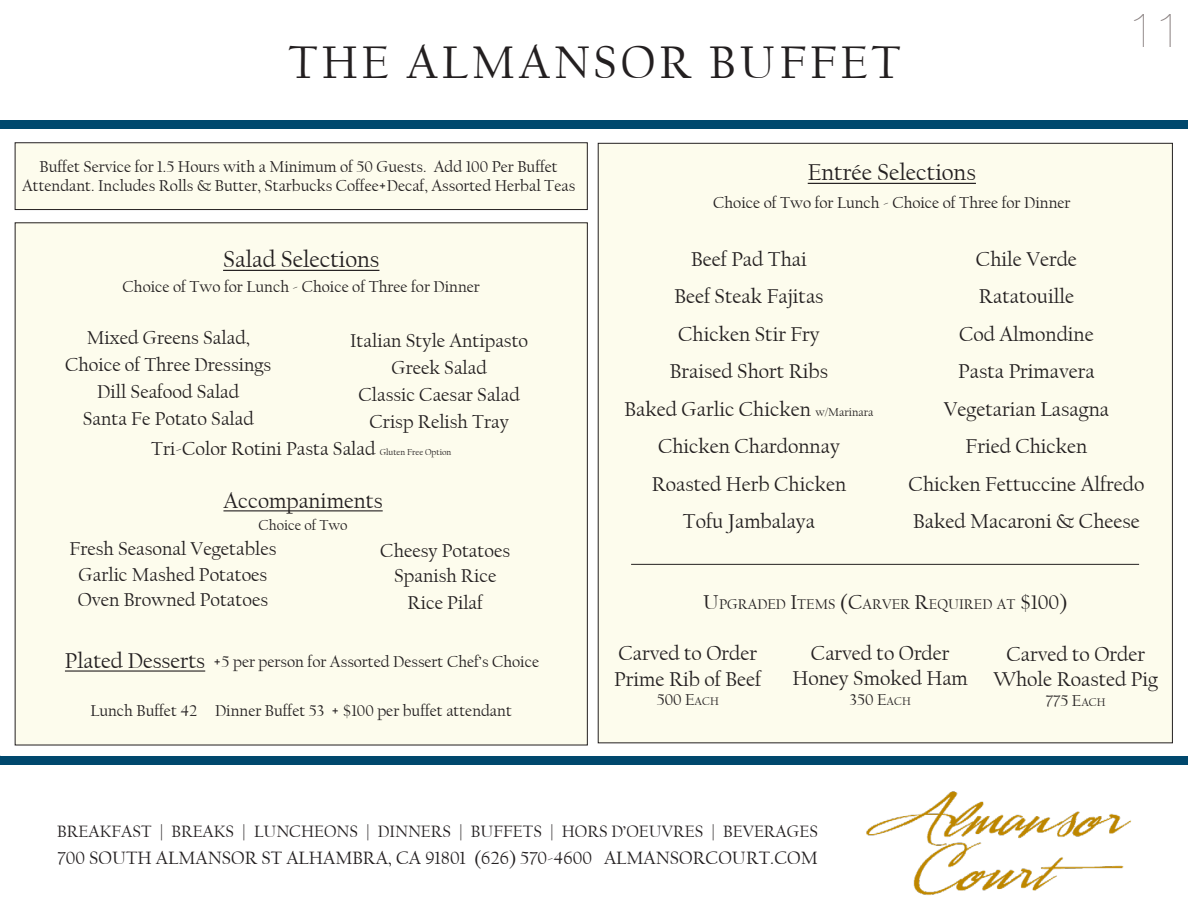
<style>
.page{position:relative;width:1188px;height:918px;background:#fff}
.page>*{position:absolute;margin:0;border:0;box-sizing:border-box;transform-origin:0 0}
.t1{font:48px "Californian FB";letter-spacing:.075em;color:#231f20}
.t2{font:200 48px "Helvetica Neue";color:#887f7f}
.t3{font:24px "Californian FB";color:#231f20}
.t4{font:22.5px "Californian FB";color:#231f20}
.t5{font:21px/37.5px "Californian FB";color:#231f20;text-align:center}
.t6{font:19.5px/27px "Californian FB";color:#231f20;text-align:center}
.t7{font:18.75px "Californian FB";color:#231f20}
.t8{font:17.25px "Californian FB";color:#231f20}
.t9{font:16.5px/19.8px "Californian FB";color:#231f20;text-align:center}
.t10{font:16.5px "Californian FB";color:#231f20}
.t11{font:15px "Californian FB";color:#231f20}
.t12{font:14.7px "Californian FB";color:#231f20}
.s1{font-size:9px}
.s2{font-size:12px}
.s3{font-size:21px}
.s4{font-size:11.55px}
</style>
<div class="page">
<div style="left:0;top:120px;width:1188px;height:9px;background:#00486d"></div>
<div style="left:0;top:756px;width:1188px;height:9px;background:#00486d"></div>
<img style="left:866px;top:791px;width:265px;height:104px">
<div style="left:598px;top:143px;width:574px;height:600px;background:#fdfced"></div>
<div style="left:15px;top:223px;width:572px;height:522px;background:#fdfced"></div>
<hr style="left:223px;top:270px;width:156px;height:1px;background:#231f20">
<hr style="left:808px;top:183px;width:168px;height:1px;background:#231f20">
<hr style="left:223px;top:510px;width:160px;height:1px;background:#231f20">
<hr style="left:65px;top:670px;width:140px;height:2px;background:#231f20">
<hr style="left:631px;top:564px;width:508px;height:1px;background:#231f20">
<div style="left:15px;top:143px;width:572px;height:67px;background:#fdfced"></div>
<div style="left:15px;top:143px;width:573px;height:67px;border:1px solid #231f20"></div>
<h1 class="t1" style="left:289px;top:36px;width:614px">THE ALMANSOR BUFFET</h1>
<p class="t9" style="left:22px;top:157px;width:555px">Buffet Service for 1.5 Hours with a Minimum of 50 Guests. Add 100 Per Buffet<br>Attendant. Includes Rolls &amp; Butter, Starbucks Coffee+Decaf, Assorted Herbal Teas</p>
<p class="t3" style="left:808px;top:159px;width:170px">Entrée Selections</p>
<p class="t9" style="left:713px;top:193px;width:359px">Choice of Two for Lunch - Choice of Three for Dinner</p>
<h1 class="t2" style="left:1129px;top:-7px;width:55px">11</h1>
<p class="t3" style="left:223px;top:246px;width:158px">Salad Selections</p>
<p class="t9" style="left:123px;top:277px;width:359px">Choice of Two for Lunch - Choice of Three for Dinner</p>
<p class="t6" style="left:65px;top:324px;width:208px">Mixed Greens Salad,<br>Choice of Three Dressings<br>Dill Seafood Salad<br>Santa Fe Potato Salad</p>
<p class="t6" style="left:350px;top:328px;width:179px">Italian Style Antipasto<br>Greek Salad<br>Classic Caesar Salad<br>Crisp Relish Tray</p>
<p class="t6" style="left:151px;top:435px;width:302px">Tri-Color Rotini Pasta Salad <span class="s1">Gluten Free Option</span></p>
<p class="t4" style="left:223px;top:488px;width:161px">Accompaniments</p>
<p class="t11" style="left:259px;top:517px;width:91px">Choice of Two</p>
<p class="t6" style="left:69px;top:536px;width:208px;line-height:25.5px">Fresh Seasonal Vegetables<br>Garlic Mashed Potatoes<br>Oven Browned Potatoes</p>
<p class="t6" style="left:380px;top:537px;width:131px;line-height:26.2px">Cheesy Potatoes<br>Spanish Rice<br>Rice Pilaf</p>
<p class="t4" style="left:65px;top:648px;width:142px">Plated Desserts</p>
<p class="t9" style="left:214px;top:652px;width:327px">+5 per person for Assorted Dessert Chef’s Choice</p>
<p class="t9" style="left:90px;top:701px;width:423px">Lunch Buffet 42 Dinner Buffet 53 + $100 per buffet attendant</p>
<p class="t5" style="left:625px;top:241px;width:250px">Beef Pad Thai<br>Beef Steak Fajitas<br>Chicken Stir Fry<br>Braised Short Ribs<br>Baked Garlic Chicken <span class="s2">w/Marinara<br></span>Chicken Chardonnay<br>Roasted Herb Chicken<br>Tofu Jambalaya</p>
<p class="t5" style="left:909px;top:241px;width:237px">Chile Verde<br>Ratatouille<br>Cod Almondine<br>Pasta Primavera<br>Vegetarian Lasagna<br>Fried Chicken<br>Chicken Fettuccine Alfredo<br>Baked Macaroni &amp; Cheese</p>
<p class="t12" style="left:703px;top:596px;width:366px"><span class="s3">U</span>PGRADED <span class="s3">I</span>TEMS <span class="s3">(C</span>ARVER <span class="s3">R</span>EQUIRED AT <span class="s3">$100)</span></p>
<p class="t5" style="left:614px;top:641px;width:148px;line-height:25.2px;text-align:left">Carved to Order<br>Prime Rib of Beef</p>
<p class="t10" style="left:657px;top:691px;width:64px">500 E<span class="s4">ACH</span></p>
<p class="t5" style="left:792px;top:641px;width:177px;line-height:25.2px">Carved to Order<br>Honey Smoked Ham</p>
<p class="t10" style="left:850px;top:690px;width:63px">350 E<span class="s4">ACH</span></p>
<p class="t5" style="left:993px;top:641px;width:166px;line-height:25.2px">Carved to Order<br>Whole Roasted Pig</p>
<p class="t10" style="left:1046px;top:691px;width:61px">775 E<span class="s4">ACH</span></p>
<p class="t8" style="left:57px;top:822px;width:762px">BREAKFAST | BREAKS | LUNCHEONS | DINNERS | BUFFETS | HORS D’OEUVRES | BEVERAGES</p>
<p class="t7" style="left:58px;top:848px;width:762px">700 SOUTH ALMANSOR ST ALHAMBRA, CA 91801 (626) 570-4600 ALMANSORCOURT.COM</p>
</div>
